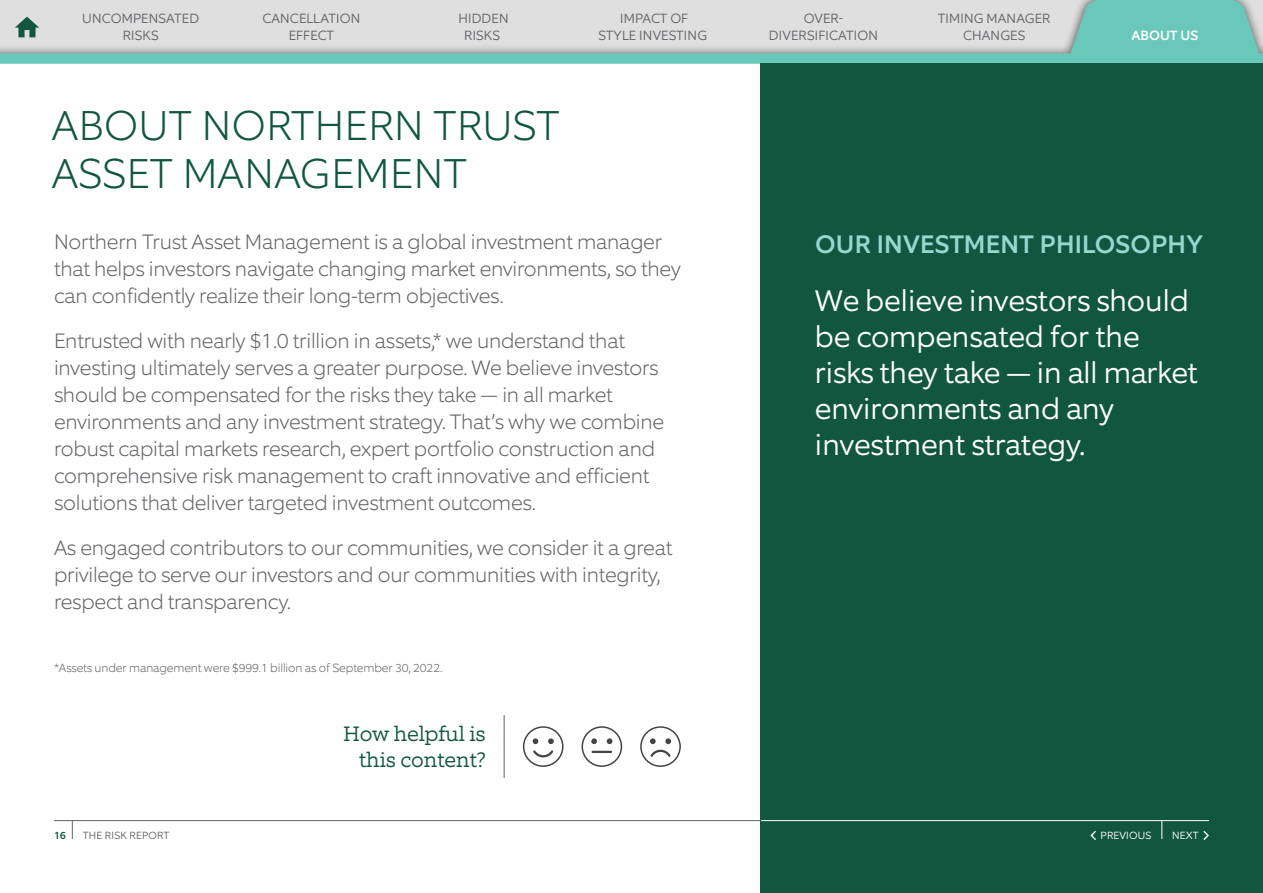
<style>
.page{position:relative;width:1263px;height:893px;background:#fff}
.page>*{position:absolute;margin:0;border:0;box-sizing:border-box;transform-origin:0 0}
.Section_Titles{font:200 42px/48px "Equip";letter-spacing:.01em;color:#115740}
.Intro{font:300 30px/36px "Equip";letter-spacing:-.01em;color:#fff}
.Intro-2{font:500 25.5px "Equip";letter-spacing:.01em;color:#96d8ce}
.Intro-3{font:200 21px/27px "Equip";letter-spacing:-.01em;color:#646469}
.Equip_ExtraLight{font:300 21px/25.5px "Equip Slab";letter-spacing:-.005em;color:#115740;text-align:right}
.t1{font:300 13.5px/16.5px "Equip";color:#646469;text-align:center}
.t2{font:500 13.5px "Equip";color:#fff}
.Source{font:200 12px "Equip";letter-spacing:-.01em;color:#646469}
.t3{font:300 10.5px "Equip";letter-spacing:.01em;color:#646469}
.t4{font:300 10.5px "Equip";letter-spacing:.01em;color:#fff}
.t5{font:500 10.5px "Equip";color:#115740}
</style>
<div class="page">
<svg style="left:0;top:0;width:1263px;height:64px;background:#b9d4d0"></svg>
<hr style="left:54px;top:820px;width:1155px;height:1px;background:#646469">
<svg style="left:72px;top:821px;width:1px;height:18px"></svg>
<hr style="left:504px;top:715px;width:1px;height:63px;background:#646469">
<div style="left:761px;top:64px;width:502px;height:829px;background:#115740"></div>
<hr style="left:761px;top:820px;width:448px;height:1px;background:#fff">
<svg style="left:1161px;top:821px;width:1px;height:18px"></svg>
<svg style="left:1203px;top:831px;width:6px;height:9px"></svg>
<svg style="left:1090px;top:831px;width:6px;height:9px"></svg>
<svg style="left:523px;top:726px;width:40px;height:41px"></svg>
<svg style="left:640px;top:726px;width:41px;height:41px"></svg>
<svg style="left:581px;top:726px;width:41px;height:41px"></svg>
<p class="t1" style="left:82px;top:10px;width:119px">UNCOMPENSATED<br>RISKS</p>
<p class="t1" style="left:262px;top:10px;width:100px">CANCELLATION<br>EFFECT</p>
<p class="t1" style="left:458px;top:10px;width:52px">HIDDEN<br>RISKS</p>
<p class="t1" style="left:598px;top:10px;width:110px">IMPACT OF<br>STYLE INVESTING</p>
<p class="t1" style="left:769px;top:10px;width:111px">OVER-<br>DIVERSIFICATION</p>
<p class="t1" style="left:938px;top:10px;width:114px">TIMING MANAGER<br>CHANGES</p>
<p class="Section_Titles" style="left:52px;top:101px;width:509px">ABOUT NORTHERN TRUST<br>ASSET MANAGEMENT</p>
<p class="t2" style="left:1131px;top:26px;width:68px">ABOUT US</p>
<p class="Intro-3" style="left:54px;top:228px;width:628px">Northern Trust Asset Management is a global investment manager that helps investors navigate changing market environments, so they can confidently realize their long-term objectives.</p>
<p class="Intro-3" style="left:54px;top:327px;width:612px">Entrusted with nearly $1.0 trillion in assets,* we understand that investing ultimately serves a greater purpose. We believe investors should be compensated for the risks they take — in all market environments and any investment strategy. That’s why we combine robust capital markets research, expert portfolio construction and comprehensive risk management to craft innovative and efficient solutions that deliver targeted investment outcomes.</p>
<p class="Intro-3" style="left:54px;top:534px;width:620px">As engaged contributors to our communities, we consider it a great privilege to serve our investors and our communities with integrity, respect and transparency.</p>
<p class="Source" style="left:54px;top:661px;width:390px">*Assets under management were $999.1 billion as of September 30, 2022.</p>
<p class="t5" style="left:54px;top:829px;width:13px">16</p>
<p class="t3" style="left:83px;top:829px;width:88px">THE RISK REPORT</p>
<p class="Equip_ExtraLight" style="left:343px;top:721px;width:144px">How helpful is this content?</p>
<p class="Intro-2" style="left:815px;top:228px;width:389px">OUR INVESTMENT PHILOSOPHY</p>
<p class="Intro" style="left:815px;top:283px;width:385px">We believe investors should be compensated for the risks they take — in all market environments and any investment strategy.</p>
<p class="t4" style="left:1100px;top:829px;width:52px">PREVIOUS</p>
<p class="t4" style="left:1172px;top:829px;width:28px">NEXT</p>
</div>
